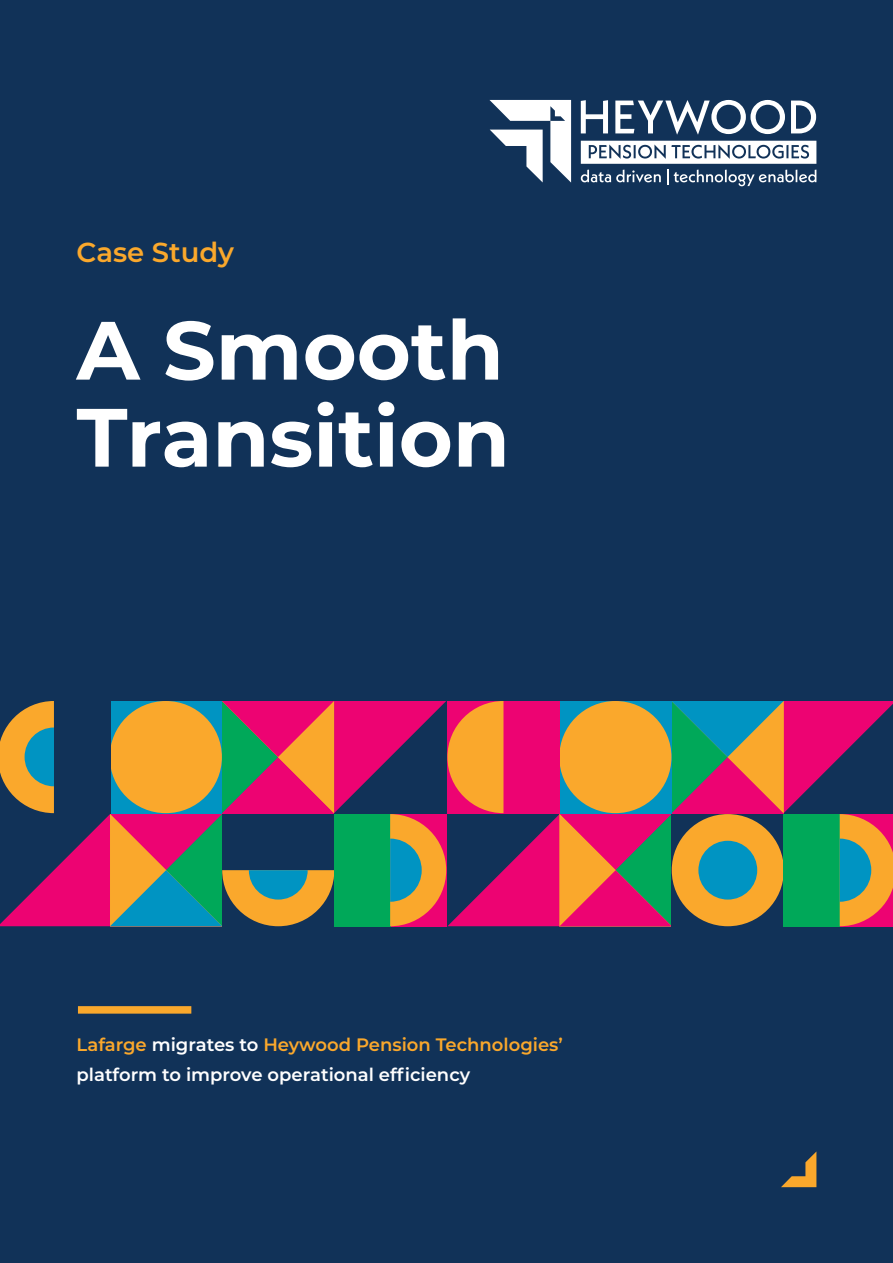
<style>
.page{position:relative;width:893px;height:1263px;background:#113258}
.page>*{position:absolute;margin:0;border:0;box-sizing:border-box;transform-origin:0 0}
.Main_front_title{font:700 82.5px/87px "Montserrat";color:#fff}
.t1{font:600 27.45px "Montserrat";color:#faa82c}
.t2{font:600 18px/30px "Montserrat";color:#fff}
.s1{color:#faa82c}
</style>
<div class="page">
<svg style="left:489px;top:100px;width:82px;height:83px"></svg>
<svg style="left:581px;top:100px;width:27px;height:33px"></svg>
<svg style="left:615px;top:100px;width:170px;height:35px"></svg>
<svg style="left:791px;top:101px;width:25px;height:32px"></svg>
<svg style="left:581px;top:141px;width:235px;height:45px"></svg>
<div style="left:78px;top:1006px;width:113px;height:8px;background:#faa82c"></div>
<svg style="left:781px;top:1152px;width:35px;height:35px"></svg>
<svg style="left:0;top:701px;width:893px;height:225px"></svg>
<p class="t1" style="left:77px;top:233px;width:159px">Case Study</p>
<p class="Main_front_title" style="left:77px;top:303px;width:435px">A Smooth<br>Transition</p>
<p class="t2" style="left:77px;top:1028px;width:488px"><span class="s1">Lafarge</span> migrates to <span class="s1">Heywood Pension Technologies’ </span>platform to improve operational efficiency</p>
</div>
